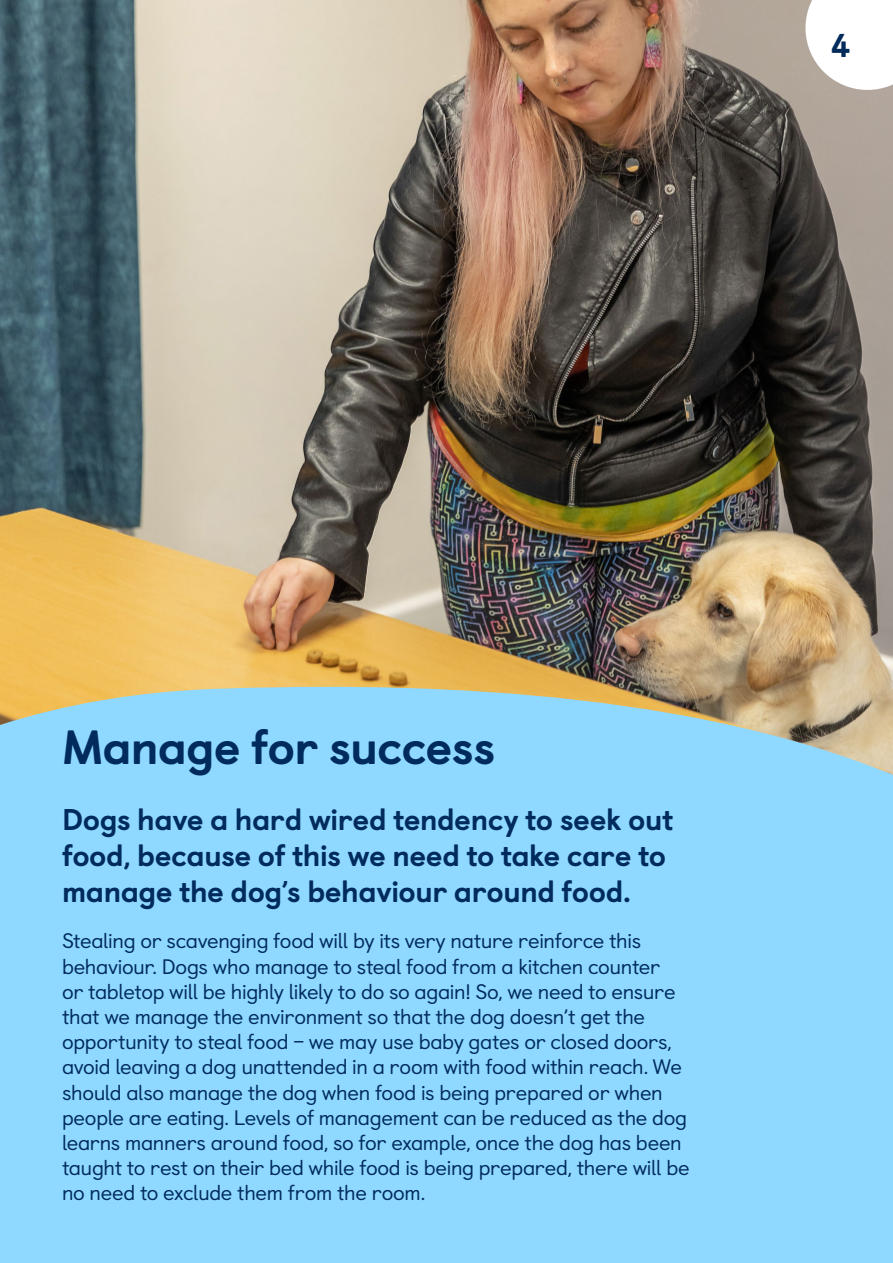
<style>
.page{position:relative;width:893px;height:1263px;background:#fff}
.page>*{position:absolute;margin:0;border:0;box-sizing:border-box;transform-origin:0 0}
.Title_2{font:800 48px "Castledown";letter-spacing:-.02em;color:#002b5b}
.t1{font:800 33px "Castledown";color:#002b5b}
.Body_copy_medium{font:800 30px/36px "Castledown";letter-spacing:-.015em;color:#002b5b}
.Body_Copy_Blue{font:21px/25.2px "Castledown";letter-spacing:-.015em;color:#002b5b}
</style>
<div class="page">
<div style="left:0;top:657px;width:893px;height:606px;background:#8fd8ff"></div>
<img style="left:0;top:0;width:893px;height:775px">
<svg style="left:805px;top:0;width:88px;height:90px"></svg>
<h2 class="t1" style="left:831px;top:19px;width:22px">4</h2>
<h2 class="Title_2" style="left:62px;top:708px;width:435px">Manage for success</h2>
<p class="Body_copy_medium" style="left:62px;top:799px;width:613px">Dogs have a hard wired tendency to seek out food, because of this we need to take care to manage the dog’s behaviour around food.</p>
<p class="Body_Copy_Blue" style="left:62px;top:927px;width:629px">Stealing or scavenging food will by its very nature reinforce this behaviour. Dogs who manage to steal food from a kitchen counter<br>or tabletop will be highly likely to do so again! So, we need to ensure that we manage the environment so that the dog doesn’t get the opportunity to steal food – we may use baby gates or closed doors, avoid leaving a dog unattended in a room with food within reach. We should also manage the dog when food is being prepared or when people are eating. Levels of management can be reduced as the dog learns manners around food, so for example, once the dog has been taught to rest on their bed while food is being prepared, there will be no need to exclude them from the room.</p>
</div>
